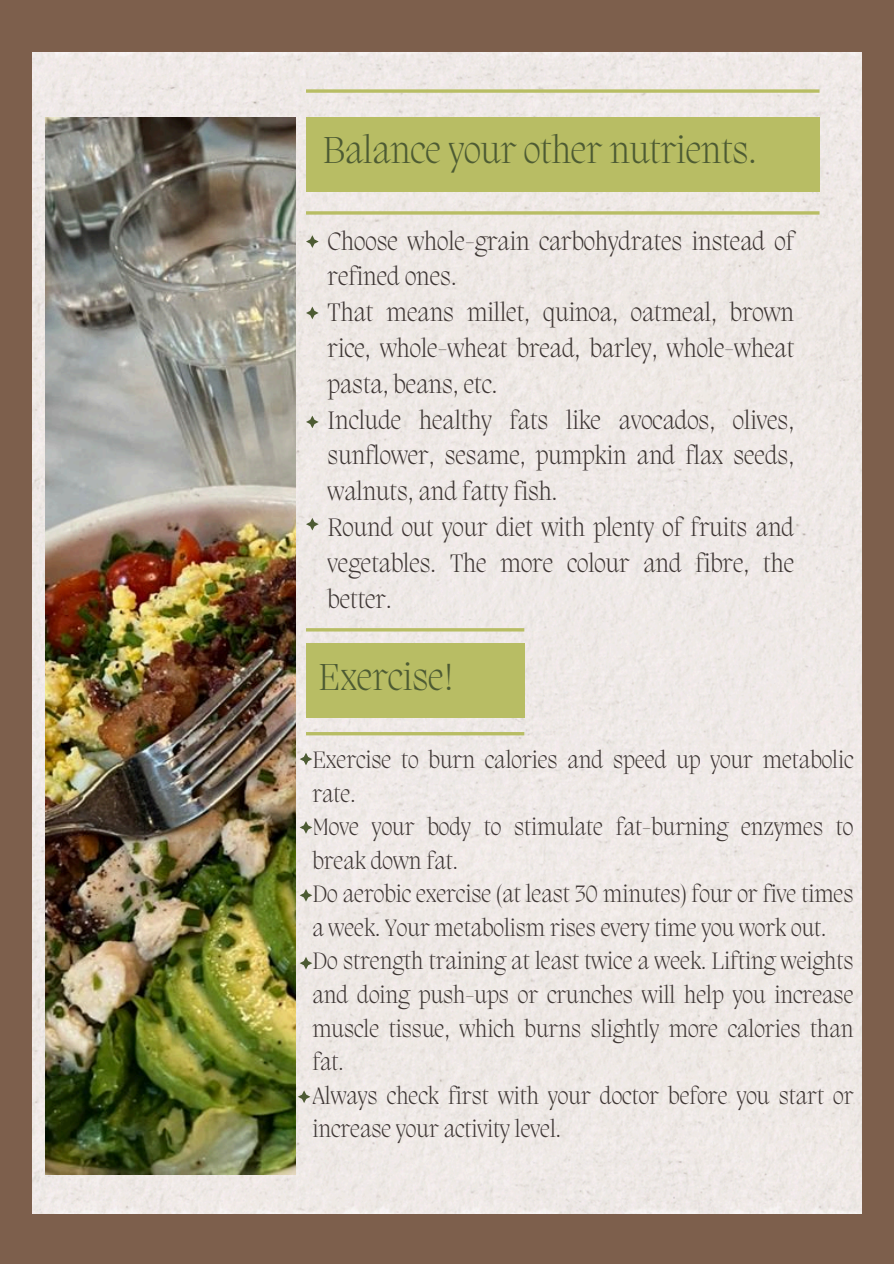
<style>
.page{position:relative;width:894px;height:1264px;background:#fff}
.page>*{position:absolute;margin:0;border:0;box-sizing:border-box;transform-origin:0 0}
.t1{font:200 38.55px "Migra";color:#4d5b33}
.t2{font:200 25.95px/35.7px "Migra";color:#3d3533;text-align:justify}
.t3{font:200 24.3px/33.6px "Migra";color:#3d3533}
</style>
<div class="page">
<div style="left:0;top:0;width:893px;height:1263px;background:#7d5f4c"></div>
<div style="left:33px;top:53px;width:828px;height:1160px;background:#efe9e6"></div>
<div style="left:306px;top:117px;width:513px;height:74px;background:#b8bd64"></div>
<svg style="left:306px;top:211px;width:513px;height:4px"></svg>
<svg style="left:306px;top:89px;width:513px;height:4px"></svg>
<svg style="left:306px;top:235px;width:12px;height:12px"></svg>
<svg style="left:306px;top:306px;width:12px;height:13px"></svg>
<svg style="left:306px;top:415px;width:12px;height:13px"></svg>
<svg style="left:306px;top:518px;width:12px;height:12px"></svg>
<img style="left:46px;top:117px;width:250px;height:1057px">
<div style="left:306px;top:643px;width:218px;height:74px;background:#b8bd64"></div>
<hr style="left:306px;top:732px;width:218px;height:3px;background:#b8bd64">
<hr style="left:306px;top:628px;width:218px;height:3px;background:#b8bd64">
<svg style="left:299px;top:752px;width:13px;height:13px"></svg>
<svg style="left:299px;top:821px;width:13px;height:12px"></svg>
<svg style="left:299px;top:889px;width:13px;height:12px"></svg>
<svg style="left:298px;top:1090px;width:12px;height:12px"></svg>
<svg style="left:299px;top:956px;width:13px;height:13px"></svg>
<h1 class="t1" style="left:322px;top:132px;width:435px">Balance your other nutrients.</h1>
<p class="t2" style="left:327px;top:225px;width:468px">Choose whole-grain carbohydrates instead of refined ones.</p>
<p class="t2" style="left:327px;top:297px;width:468px">That means millet, quinoa, oatmeal, brown rice, whole-wheat bread, barley, whole-wheat pasta, beans, etc.</p>
<p class="t2" style="left:327px;top:404px;width:468px">Include healthy fats like avocados, olives, sunflower, sesame, pumpkin and flax seeds, walnuts, and fatty fish.</p>
<p class="t2" style="left:327px;top:511px;width:468px">Round out your diet with plenty of fruits and vegetables. The more colour and fibre, the better.</p>
<p class="t1" style="left:318px;top:658px;width:137px">Exercise!</p>
<p class="t3" style="left:312px;top:745px;width:542px">Exercise to burn calories and speed up your metabolic rate.</p>
<p class="t3" style="left:312px;top:812px;width:542px">Move your body to stimulate fat-burning enzymes to break down fat.</p>
<p class="t3" style="left:312px;top:879px;width:542px">Do aerobic exercise (at least 30 minutes) four or five times a week. Your metabolism rises every time you work out.</p>
<p class="t3" style="left:312px;top:946px;width:542px;text-align:justify">Do strength training at least twice a week. Lifting weights and doing push-ups or crunches will help you increase muscle tissue, which burns slightly more calories than fat.</p>
<p class="t3" style="left:312px;top:1080px;width:542px">Always check first with your doctor before you start or increase your activity level.</p>
</div>
